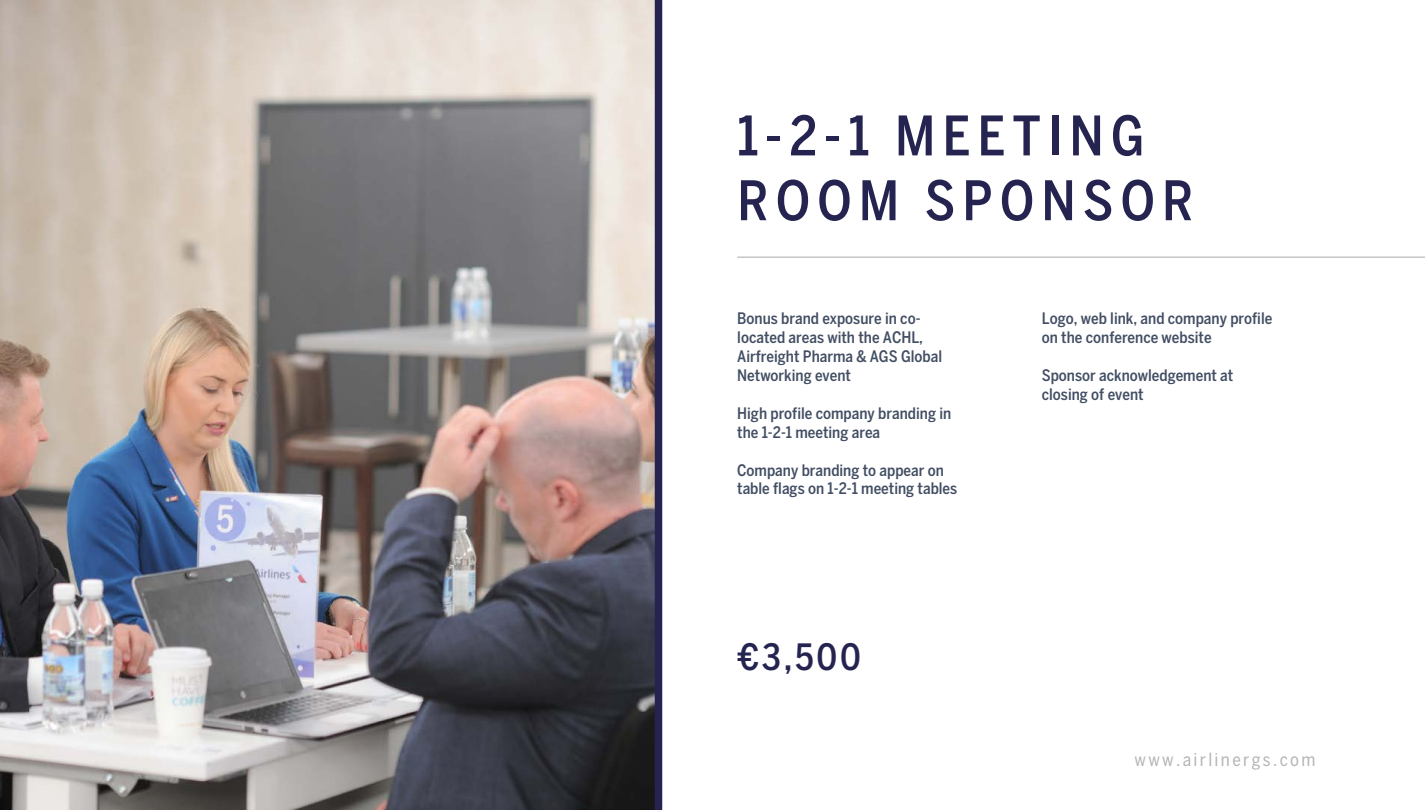
<style>
.page{position:relative;width:1425px;height:810px;background:#fff}
.page>*{position:absolute;margin:0;border:0;box-sizing:border-box;transform-origin:0 0}
.t1{font:500 condensed 54px/64.8px "Benton Sans";letter-spacing:.13em;color:#252450}
.t2{font:500 condensed 36px "Benton Sans";color:#252450}
.t3{font:condensed 18px "Benton Sans";letter-spacing:.13em;color:#b5b5b5}
.t4{font:500 condensed 15.75px/18.9px "Benton Sans";color:#424e63}
</style>
<div class="page">
<img style="left:0;top:0;width:662px;height:810px">
<hr style="left:737px;top:256px;width:688px;height:2px;background:#c5c5c4">
<h1 class="t1" style="left:737px;top:103px;width:458px">1-2-1 MEETING<br>ROOM SPONSOR</h1>
<p class="t4" style="left:737px;top:309px;width:206px">Bonus brand exposure in co&shy;located areas with the ACHL,<br>Airfreight Pharma &amp; AGS Global<br>Networking event</p>
<p class="t4" style="left:737px;top:404px;width:216px">High profile company branding in the 1-2-1 meeting area</p>
<p class="t4" style="left:737px;top:460px;width:222px">Company branding to appear on table flags on 1-2-1 meeting tables</p>
<h2 class="t2" style="left:737px;top:636px;width:125px">€3,500</h2>
<p class="t4" style="left:1042px;top:309px;width:232px">Logo, web link, and company profile on the conference website</p>
<p class="t4" style="left:1042px;top:366px;width:193px">Sponsor acknowledgement at closing of event</p>
<p class="t3" style="left:1135px;top:749px;width:182px">www.airlinergs.com</p>
</div>
